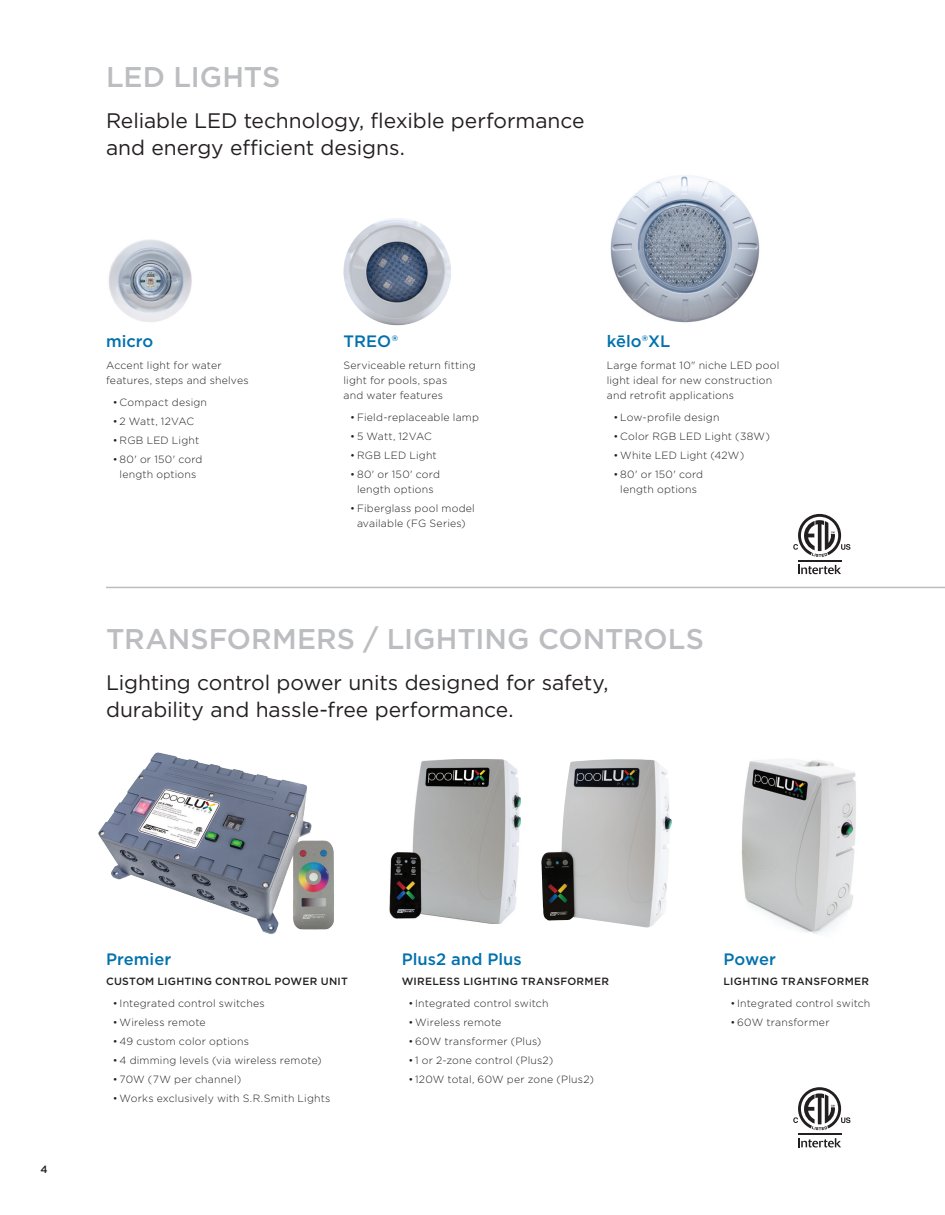
<style>
.page{position:relative;width:945px;height:1215px;background:#fff}
.page>*{position:absolute;margin:0;border:0;box-sizing:border-box;transform-origin:0 0}
.t1{font:500 28.5px "Gotham";color:#bcbdc0}
.t2{font:21px/27px "Gotham";letter-spacing:-.005em;color:#231f20}
.t3{font:500 16.5px "Gotham";color:#0071ad}
.t4{font:300 10.5px/15px "Gotham";letter-spacing:.02em;color:#231f20;text-align:center}
.t5{font:500 10.5px "Gotham";letter-spacing:.03em;color:#231f20}
</style>
<div class="page">
<img style="left:344px;top:218px;width:107px;height:107px;border-radius:54px">
<img style="left:108px;top:239px;width:84px;height:83px">
<img style="left:610px;top:175px;width:150px;height:148px">
<hr style="left:106px;top:587px;width:839px;height:1px;background:#bcbdc0">
<img style="left:98px;top:752px;width:236px;height:183px">
<img style="left:741px;top:759px;width:115px;height:175px">
<img style="left:390px;top:759px;width:131px;height:165px">
<img style="left:541px;top:759px;width:131px;height:168px">
<svg style="left:798px;top:565px;width:43px;height:9px"></svg>
<hr style="left:798px;top:560px;width:43px;height:1px;background:#231f20">
<svg style="left:793px;top:514px;width:57px;height:43px"></svg>
<svg style="left:798px;top:1138px;width:43px;height:10px"></svg>
<hr style="left:798px;top:1134px;width:43px;height:1px;background:#231f20">
<svg style="left:793px;top:1087px;width:57px;height:43px"></svg>
<h1 class="t1" style="left:106px;top:59px;width:176px">LED LIGHTS</h1>
<h2 class="t2" style="left:106px;top:107px;width:480px">Reliable LED technology, flexible performance and energy efficient designs.</h2>
<h3 class="t3" style="left:106px;top:331px;width:49px">micro</h3>
<p class="t4" style="left:106px;top:358px;width:144px;text-align:left">Accent light for water features, steps and shelves</p>
<p class="t4" style="left:113px;top:394px;width:96px">• Compact design</p>
<p class="t4" style="left:113px;top:413px;width:83px">• 2 Watt, 12VAC</p>
<p class="t4" style="left:113px;top:432px;width:88px">• RGB LED Light</p>
<p class="t4" style="left:113px;top:452px;width:91px">• 80' or 150' cord length options</p>
<h3 class="t3" style="left:344px;top:331px;width:56px">TREO®</h3>
<p class="t4" style="left:344px;top:358px;width:134px;text-align:left">Serviceable return fitting light for pools, spas<br>and water features</p>
<p class="t4" style="left:350px;top:409px;width:130px">• Field-replaceable lamp</p>
<p class="t4" style="left:350px;top:428px;width:83px">• 5 Watt, 12VAC</p>
<p class="t4" style="left:350px;top:447px;width:88px">• RGB LED Light</p>
<p class="t4" style="left:350px;top:467px;width:91px">• 80' or 150' cord length options</p>
<p class="t4" style="left:350px;top:501px;width:126px">• Fiberglass pool model available (FG Series)</p>
<h3 class="t3" style="left:607px;top:331px;width:65px">kēlo®XL</h3>
<p class="t4" style="left:607px;top:358px;width:174px;text-align:left">Large format 10" niche LED pool light ideal for new construction and retrofit applications</p>
<p class="t4" style="left:613px;top:409px;width:108px">• Low-profile design</p>
<p class="t4" style="left:613px;top:428px;width:158px">• Color RGB LED Light (38W)</p>
<p class="t4" style="left:613px;top:447px;width:132px">• White LED Light (42W)</p>
<p class="t4" style="left:613px;top:467px;width:91px">• 80' or 150' cord length options</p>
<h1 class="t1" style="left:106px;top:621px;width:600px">TRANSFORMERS / LIGHTING CONTROLS</h1>
<h2 class="t2" style="left:106px;top:669px;width:504px">Lighting control power units designed for safety, durability and hassle-free performance.</h2>
<p class="t5" style="left:40px;top:1163px;width:9px">4</p>
<h3 class="t3" style="left:106px;top:949px;width:67px">Premier</h3>
<p class="t5" style="left:106px;top:974px;width:243px">CUSTOM LIGHTING CONTROL POWER UNIT</p>
<p class="t4" style="left:113px;top:995px;width:153px">• Integrated control switches</p>
<p class="t4" style="left:113px;top:1014px;width:94px">•Wireless remote</p>
<p class="t4" style="left:113px;top:1033px;width:138px">• 49 custom color options</p>
<p class="t4" style="left:113px;top:1052px;width:211px">• 4 dimming levels (via wireless remote)</p>
<p class="t4" style="left:113px;top:1071px;width:130px">• 70W (7W per channel)</p>
<p class="t4" style="left:113px;top:1090px;width:219px">• Works exclusively with S.R.Smith Lights</p>
<h3 class="t3" style="left:402px;top:949px;width:122px">Plus2 and Plus</h3>
<p class="t5" style="left:402px;top:974px;width:209px">WIRELESS LIGHTING TRANSFORMER</p>
<p class="t4" style="left:408px;top:995px;width:142px">• Integrated control switch</p>
<p class="t4" style="left:408px;top:1014px;width:94px">•Wireless remote</p>
<p class="t4" style="left:408px;top:1033px;width:134px">• 60W transformer (Plus)</p>
<p class="t4" style="left:408px;top:1052px;width:146px">• 1 or 2-zone control (Plus2)</p>
<p class="t4" style="left:408px;top:1071px;width:187px">• 120W total, 60W per zone (Plus2)</p>
<h3 class="t3" style="left:724px;top:949px;width:54px">Power</h3>
<p class="t5" style="left:724px;top:974px;width:147px">LIGHTING TRANSFORMER</p>
<p class="t4" style="left:730px;top:995px;width:142px">• Integrated control switch</p>
<p class="t4" style="left:730px;top:1014px;width:101px">• 60W transformer</p>
</div>
